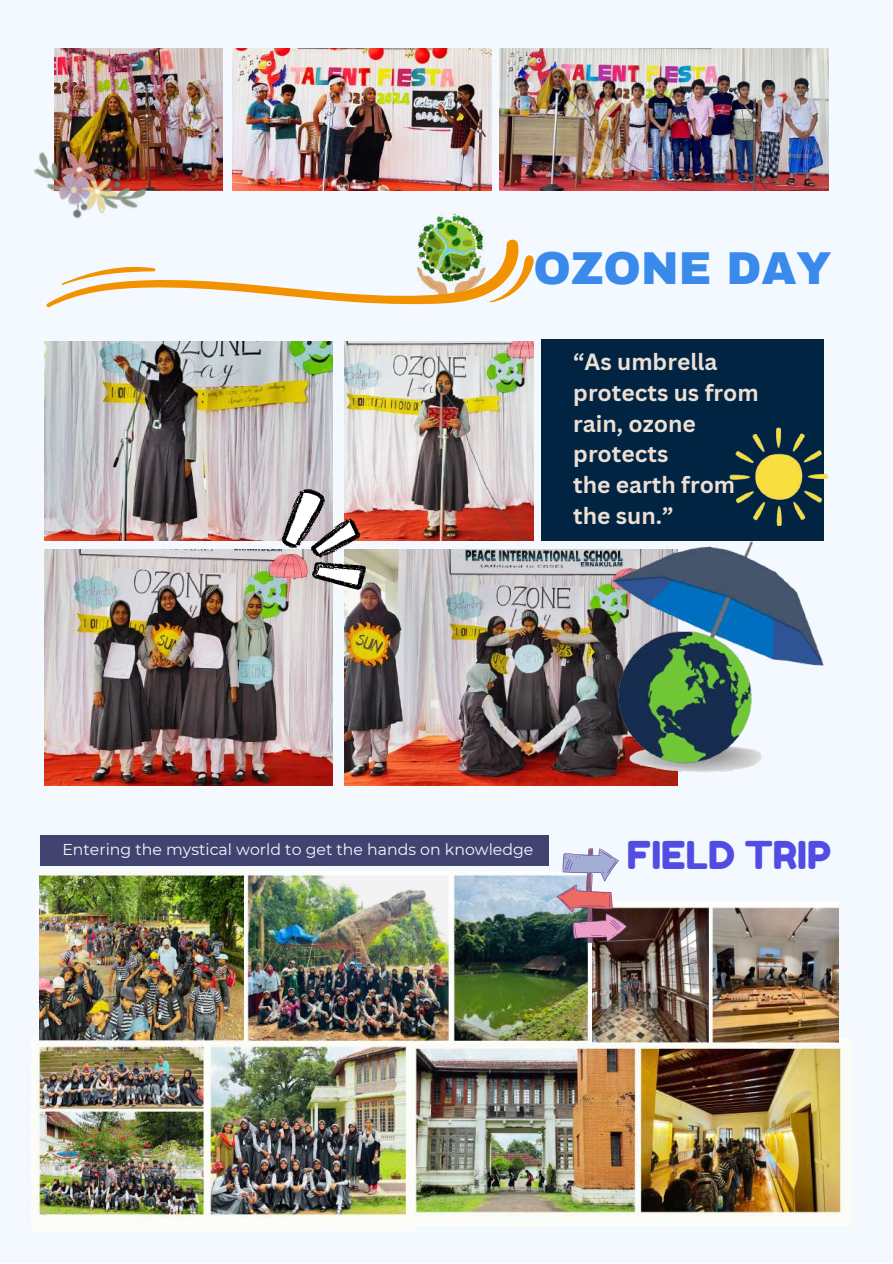
<style>
.page{position:relative;width:893px;height:1264px;background:#fff}
.page>*{position:absolute;margin:0;border:0;box-sizing:border-box;transform-origin:0 0}
.t1{font:900 45.15px "Archivo";color:#398aea}
.t2{font:38.4px "Fredoka One";color:#514de2}
.t3{font:700 22.8px/30.9px "Canva Sans";color:#eddfd4}
.t4{font:15.75px "Montserrat";color:#f4f9ff}
</style>
<div class="page">
<div style="left:0;top:0;width:892px;height:1262px;background:#f4f9ff"></div>
<img style="left:500px;top:48px;width:328px;height:142px">
<img style="left:232px;top:48px;width:259px;height:142px">
<img style="left:54px;top:48px;width:169px;height:142px">
<img style="left:31px;top:1038px;width:380px;height:186px">
<img style="left:411px;top:1038px;width:440px;height:185px">
<img style="left:40px;top:871px;width:552px;height:171px">
<img style="left:592px;top:901px;width:246px;height:142px">
<img style="left:556px;top:848px;width:71px;height:94px">
<div style="left:40px;top:836px;width:508px;height:30px;background:#414370"></div>
<img style="left:345px;top:549px;width:127px;height:236px">
<img style="left:345px;top:342px;width:188px;height:199px">
<img style="left:44px;top:342px;width:288px;height:199px">
<img style="left:44px;top:549px;width:288px;height:236px">
<img style="left:418px;top:213px;width:65px;height:24px">
<div style="left:541px;top:340px;width:282px;height:201px;background:#002441"></div>
<img style="left:472px;top:422px;width:357px;height:364px">
<img style="left:281px;top:488px;width:85px;height:101px">
<svg style="left:46px;top:237px;width:488px;height:71px"></svg>
<img style="left:34px;top:118px;width:116px;height:124px">
<h1 class="t1" style="left:533px;top:244px;width:299px">OZONE DAY</h1>
<p class="t3" style="left:573px;top:345px;width:187px">“As umbrella protects us from rain, ozone protects<br>the earth from the sun.”</p>
<p class="t4" style="left:62px;top:839px;width:472px">Entering the mystical world to get the hands on knowledge</p>
<h2 class="t2" style="left:627px;top:831px;width:206px">FIELD TRIP</h2>
</div>
